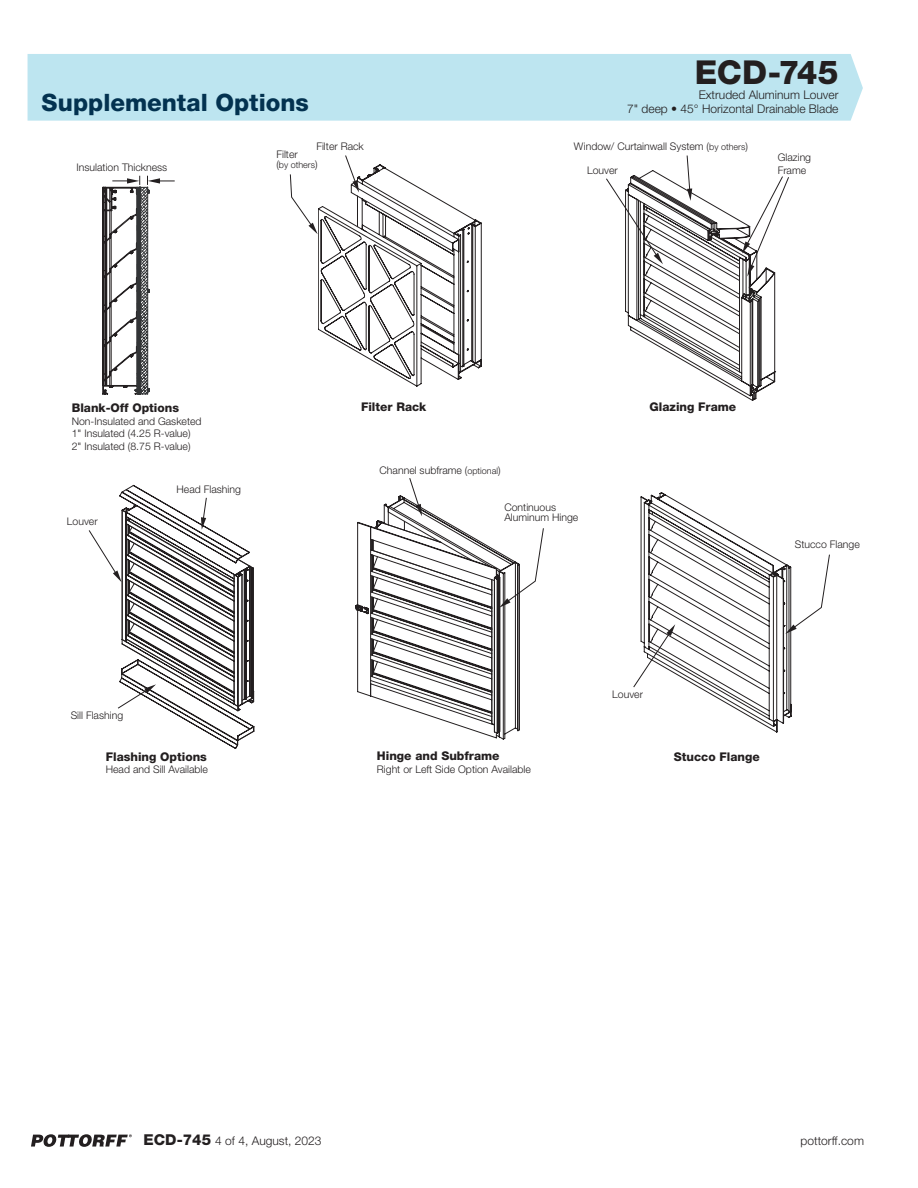
<style>
.page{position:relative;width:918px;height:1188px;background:#fff}
.page>*{position:absolute;margin:0;border:0;box-sizing:border-box;transform-origin:0 0}
.MODEL_COPY{font:800 33px "Helvetica Neue LT Std";letter-spacing:-.005em;color:#231f20}
.TITLE_BLUE{font:800 24px "Helvetica Neue LT Std";color:#033250}
.MODEL_W_IMAGE{font:800 12px "Helvetica Neue LT Std";color:#231f20}
.Body_Copy{font:300 12px "Helvetica Neue LT Std";color:#231f20}
.MODEL_COPY-2{font:300 12px "Helvetica Neue LT Std";color:#231f20}
.Body_Copy-2{font:300 10.5px "Helvetica Neue LT Std";color:#231f20}
.Body_Copy-3{font:300 9px "Helvetica Neue LT Std";color:#231f20}
.t1{font:7.95px "Myriad Pro";color:#231f20}
.s1{font-size:10.5px}
.s2{font-size:9px}
.s3{font-weight:800;font-size:15px}
</style>
<div class="page">
<div style="left:28px;top:54px;width:835px;height:67px;background:#bde5f0"></div>
<svg style="left:290px;top:155px;width:191px;height:231px"></svg>
<svg style="left:89px;top:485px;width:165px;height:264px"></svg>
<svg style="left:355px;top:478px;width:189px;height:262px"></svg>
<svg style="left:633px;top:492px;width:197px;height:240px"></svg>
<svg style="left:606px;top:155px;width:183px;height:246px"></svg>
<svg style="left:103px;top:176px;width:72px;height:218px"></svg>
<svg style="left:31px;top:1134px;width:101px;height:13px"></svg>
<p class="TITLE_BLUE" style="left:42px;top:89px;width:269px">Supplemental Options</p>
<p class="MODEL_COPY" style="left:695px;top:53px;width:145px">ECD-745</p>
<p class="MODEL_COPY-2" style="left:699px;top:87px;width:141px">Extruded Aluminum Louver</p>
<p class="Body_Copy" style="left:627px;top:102px;width:213px">7" deep • 45° Horizontal Drainable Blade</p>
<p class="Body_Copy-2" style="left:77px;top:161px;width:92px">Insulation Thickness</p>
<p class="Body_Copy-2" style="left:316px;top:140px;width:49px">Filter Rack</p>
<p class="Body_Copy-2" style="left:276px;top:148px;width:23px">Filter</p>
<p class="Body_Copy-3" style="left:276px;top:160px;width:43px"><span class="s1">(</span>by others<span class="s1">)</span></p>
<p class="Body_Copy-2" style="left:574px;top:140px;width:175px">Window/ Curtainwall System (<span class="s2">by others</span>)</p>
<p class="Body_Copy-2" style="left:587px;top:164px;width:32px">Louver</p>
<p class="Body_Copy-2" style="left:778px;top:151px;width:35px">Glazing</p>
<p class="Body_Copy-2" style="left:778px;top:164px;width:30px">Frame</p>
<p class="MODEL_W_IMAGE" style="left:72px;top:401px;width:109px">Blank-Off Options</p>
<p class="Body_Copy-2" style="left:72px;top:415px;width:131px">Non-Insulated and Gasketed</p>
<p class="Body_Copy-2" style="left:72px;top:427px;width:120px">1" Insulated (4.25 R-value)</p>
<p class="Body_Copy-2" style="left:72px;top:440px;width:120px">2" Insulated (8.75 R-value)</p>
<p class="Body_Copy-2" style="left:177px;top:483px;width:66px">Head Flashing</p>
<p class="MODEL_W_IMAGE" style="left:361px;top:399px;width:67px">Filter Rack</p>
<p class="Body_Copy-2" style="left:380px;top:464px;width:123px">Channel subframe (<span class="s2">optional</span>)</p>
<p class="MODEL_W_IMAGE" style="left:650px;top:399px;width:88px">Glazing Frame</p>
<p class="Body_Copy-2" style="left:67px;top:515px;width:32px">Louver</p>
<p class="Body_Copy-2" style="left:504px;top:500px;width:53px">Continuous</p>
<p class="Body_Copy-2" style="left:504px;top:511px;width:76px">Aluminum Hinge</p>
<p class="Body_Copy-2" style="left:795px;top:538px;width:66px">Stucco Flange</p>
<p class="Body_Copy-2" style="left:71px;top:709px;width:54px">Sill Flashing</p>
<p class="Body_Copy-2" style="left:612px;top:688px;width:32px">Louver</p>
<p class="MODEL_W_IMAGE" style="left:377px;top:749px;width:124px">Hinge and Subframe</p>
<p class="Body_Copy-2" style="left:377px;top:763px;width:156px">Right or Left Side Option Available</p>
<p class="MODEL_W_IMAGE" style="left:106px;top:749px;width:103px">Flashing Options</p>
<p class="MODEL_W_IMAGE" style="left:674px;top:749px;width:87px">Stucco Flange</p>
<p class="Body_Copy-2" style="left:106px;top:763px;width:104px">Head and Sill Available</p>
<p class="t1" style="left:382px;top:754px;width:87px">Right or Left Hand Option</p>
<p class="Body_Copy" style="left:144px;top:1133px;width:179px"><span class="s3">ECD-745</span> 4 of 4, August, 2023</p>
<p class="Body_Copy" style="left:801px;top:1133px;width:65px">pottorff.com</p>
</div>
